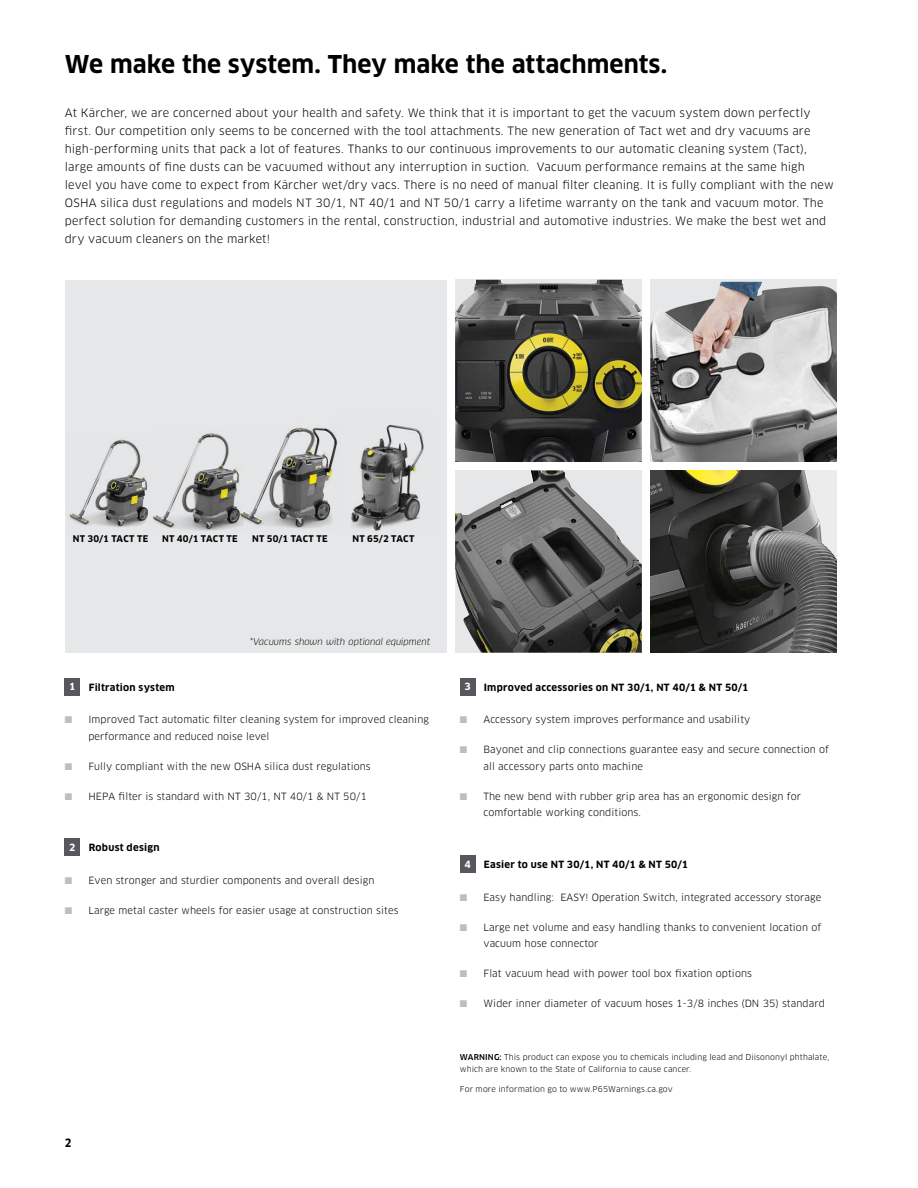
<style>
.page{position:relative;width:918px;height:1188px;background:#fff}
.page>*{position:absolute;margin:0;border:0;box-sizing:border-box;transform-origin:0 0}
.H2_-_Page_Headers__s{font:700 24px "Clan Pro";color:#000}
.P_-_Paragraph{font:11.25px/18px "Clan Pro";letter-spacing:.02em;color:#000}
.t1{font:700 11.25px "Clan Pro Narr";color:#000}
.t2{font:9.75px/16.5px "Clan Pro";letter-spacing:.01em;color:#000}
.H3_-_Bullet_Headers{font:700 9.75px "Clan Pro";letter-spacing:.025em;color:#000}
.H3_-_Bullet{font:700 9.75px "Clan Pro";color:#fff}
.t3{font:700 9px "Clan Pro";letter-spacing:.03em;color:#000}
.t4{font:italic 9px "Clan Pro";color:#000}
.warning_text{font:7.8px/12.8px "Clan Pro";letter-spacing:.015em;color:#000}
.s1{color:#bcbec0}
.s2{font-weight:500}
</style>
<div class="page">
<div style="left:65px;top:280px;width:382px;height:373px;background:#e6e7e8"></div>
<img style="left:68px;top:439px;width:81px;height:88px">
<img style="left:150px;top:433px;width:87px;height:98px">
<img style="left:237px;top:427px;width:96px;height:102px">
<img style="left:333px;top:424px;width:91px;height:107px">
<img style="left:71px;top:440px;width:57px;height:84px">
<img style="left:153px;top:434px;width:73px;height:93px">
<img style="left:303px;top:429px;width:14px;height:26px">
<img style="left:351px;top:426px;width:38px;height:104px">
<img style="left:455px;top:280px;width:187px;height:182px">
<img style="left:650px;top:282px;width:187px;height:180px">
<img style="left:455px;top:470px;width:187px;height:183px">
<img style="left:650px;top:470px;width:187px;height:183px">
<div style="left:65px;top:678px;width:15px;height:17px;background:#57585d"></div>
<div style="left:65px;top:839px;width:15px;height:17px;background:#57585d"></div>
<div style="left:460px;top:678px;width:15px;height:17px;background:#57585d"></div>
<div style="left:460px;top:855px;width:15px;height:17px;background:#57585d"></div>
<h2 class="H2_-_Page_Headers__s" style="left:65px;top:50px;width:604px">We make the system. They make the attachments.</h2>
<p class="P_-_Paragraph" style="left:65px;top:104px;width:771px">At Kärcher, we are concerned about your health and safety. We think that it is important to get the vacuum system down perfectly first. Our competition only seems to be concerned with the tool attachments. The new generation of Tact wet and dry vacuums are high-performing units that pack a lot of features. Thanks to our continuous improvements to our automatic cleaning system (Tact), large amounts of fine dusts can be vacuumed without any interruption in suction. Vacuum performance remains at the same high level you have come to expect from Kärcher wet/dry vacs. There is no need of manual filter cleaning. It is fully compliant with the new OSHA silica dust regulations and models NT 30/1, NT 40/1 and NT 50/1 carry a lifetime warranty on the tank and vacuum motor. The perfect solution for demanding customers in the rental, construction, industrial and automotive industries. We make the best wet and dry vacuum cleaners on the market!</p>
<p class="t3" style="left:73px;top:534px;width:77px">NT 30/1 TACT TE</p>
<p class="t3" style="left:162px;top:534px;width:77px">NT 40/1 TACT TE</p>
<p class="t3" style="left:252px;top:534px;width:77px">NT 50/1 TACT TE</p>
<p class="t3" style="left:352px;top:534px;width:64px">NT 65/2 TACT</p>
<p class="t4" style="left:250px;top:636px;width:182px">*Vacuums shown with optional equipment</p>
<h3 class="H3_-_Bullet" style="left:69px;top:681px;width:8px">1</h3>
<h3 class="H3_-_Bullet_Headers" style="left:89px;top:681px;width:88px">Filtration system</h3>
<p class="t2" style="left:88px;top:712px;width:342px;text-indent:-24px"><span class="s1">■</span> Improved Tact automatic filter cleaning system for improved cleaning performance and reduced noise level</p>
<p class="t2" style="left:65px;top:758px;width:307px"><span class="s1">■</span> Fully compliant with the new OSHA silica dust regulations</p>
<p class="t2" style="left:65px;top:788px;width:304px"><span class="s1">■</span> HEPA filter is standard with NT 30/1, NT 40/1 &amp; NT 50/1</p>
<h3 class="H3_-_Bullet" style="left:69px;top:842px;width:8px">2</h3>
<h3 class="H3_-_Bullet_Headers" style="left:89px;top:842px;width:72px">Robust design</h3>
<p class="t2" style="left:65px;top:872px;width:311px"><span class="s1">■</span> Even stronger and sturdier components and overall design</p>
<p class="t2" style="left:65px;top:902px;width:335px"><span class="s1">■</span> Large metal caster wheels for easier usage at construction sites</p>
<p class="t1" style="left:65px;top:1137px;width:8px">2</p>
<h3 class="H3_-_Bullet" style="left:464px;top:681px;width:8px">3</h3>
<h3 class="H3_-_Bullet_Headers" style="left:484px;top:681px;width:266px">Improved accessories on NT 30/1, NT 40/1 &amp; NT 50/1</h3>
<p class="t2" style="left:460px;top:712px;width:292px"><span class="s1">■</span> Accessory system improves performance and usability</p>
<p class="t2" style="left:483px;top:742px;width:347px;text-indent:-24px"><span class="s1">■</span> Bayonet and clip connections guarantee easy and secure connection of all accessory parts onto machine</p>
<p class="t2" style="left:483px;top:788px;width:319px;text-indent:-24px"><span class="s1">■</span> The new bend with rubber grip area has an ergonomic design for comfortable working conditions.</p>
<h3 class="H3_-_Bullet" style="left:464px;top:858px;width:8px">4</h3>
<h3 class="H3_-_Bullet_Headers" style="left:484px;top:859px;width:206px">Easier to use NT 30/1, NT 40/1 &amp; NT 50/1</h3>
<p class="t2" style="left:460px;top:889px;width:363px"><span class="s1">■</span> Easy handling: EASY! Operation Switch, integrated accessory storage</p>
<p class="t2" style="left:483px;top:919px;width:339px;text-indent:-24px"><span class="s1">■</span> Large net volume and easy handling thanks to convenient location of vacuum hose connector</p>
<p class="t2" style="left:460px;top:965px;width:294px"><span class="s1">■</span> Flat vacuum head with power tool box fixation options</p>
<p class="t2" style="left:460px;top:995px;width:366px"><span class="s1">■</span> Wider inner diameter of vacuum hoses 1-3/8 inches (DN 35) standard</p>
<p class="warning_text" style="left:460px;top:1050px;width:371px"><span class="s2">WARNING:</span> This product can expose you to chemicals including lead and Diisononyl phthalate, which are known to the State of California to cause cancer.</p>
<p class="warning_text" style="left:460px;top:1083px;width:214px">For more information go to www.P65Warnings.ca.gov</p>
</div>
